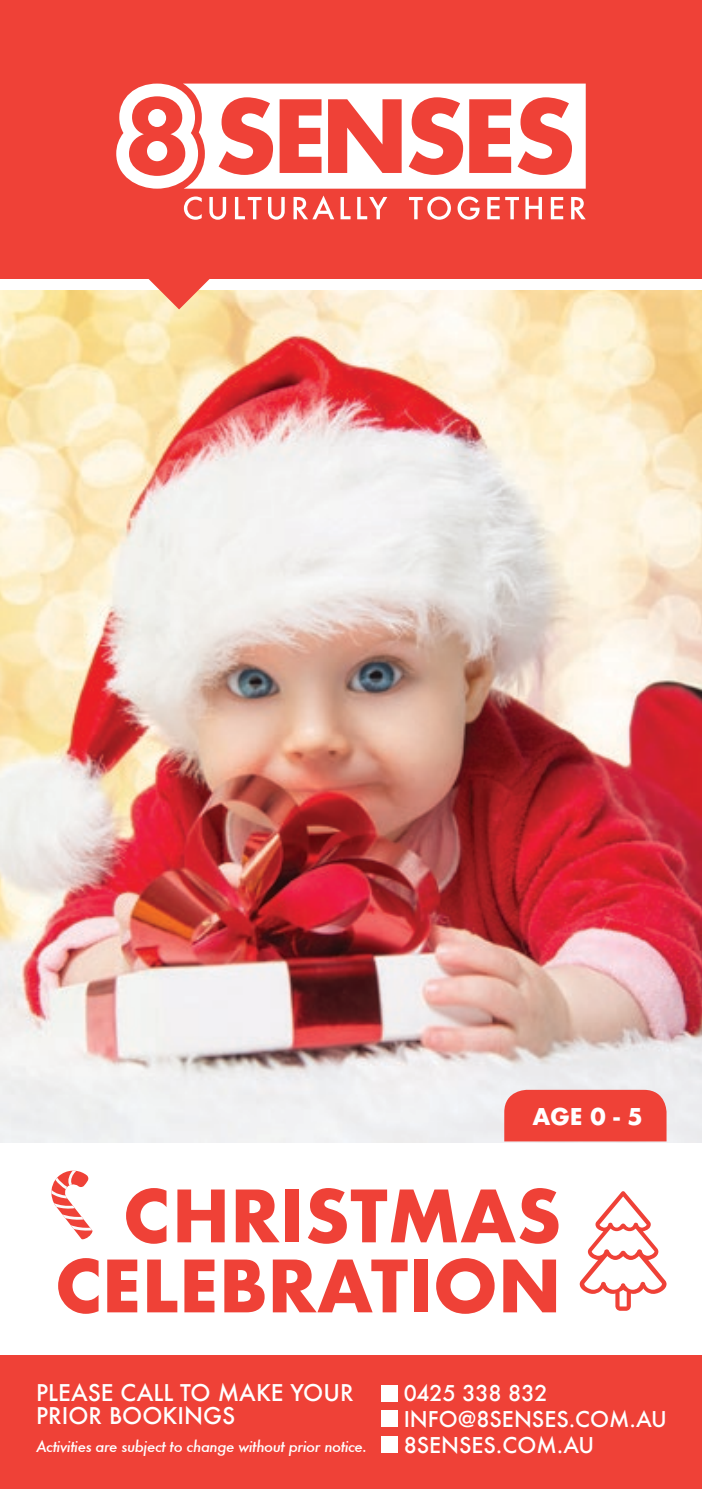
<style>
.page{position:relative;width:702px;height:1489px;background:#fff}
.page>*{position:absolute;margin:0;border:0;box-sizing:border-box;transform-origin:0 0}
.t1{font:700 70px/70px "Futura";color:#ef4137;text-align:right}
.t2{font:500 22.5px/22.5px "Futura";color:#fff}
.t3{font:700 22.5px "Futura";color:#fff}
.t4{font:500 21.25px/25.5px "Futura";color:#fff}
.t5{font:italic 500 15px "Futura";letter-spacing:-.03em;color:#fff}
</style>
<div class="page">
<div style="left:0;top:0;width:702px;height:1488px;background:#ef4137"></div>
<div style="left:0;top:68px;width:702px;height:1286px;background:#fff"></div>
<div style="left:381px;top:1410px;width:17px;height:16px;background:#fff"></div>
<div style="left:381px;top:1435px;width:17px;height:17px;background:#fff"></div>
<div style="left:381px;top:1384px;width:17px;height:17px;background:#fff"></div>
<img style="left:0;top:291px;width:702px;height:851px">
<div style="left:504px;top:1089px;width:162px;height:52px;background:#ef4137"></div>
<svg style="left:51px;top:1170px;width:41px;height:69px"></svg>
<svg style="left:579px;top:1191px;width:87px;height:119px"></svg>
<svg style="left:147px;top:278px;width:64px;height:31px;background:#f5977b"></svg>
<div style="left:0;top:0;width:702px;height:278px;background:#ef4137"></div>
<svg style="left:198px;top:84px;width:387px;height:105px;fill:#fff"></svg>
<svg style="left:116px;top:84px;width:82px;height:105px"></svg>
<svg style="left:184px;top:195px;width:401px;height:25px"></svg>
<h2 class="t3" style="left:532px;top:1100px;width:112px">AGE 0 - 5</h2>
<h1 class="t1" style="left:55px;top:1180px;width:508px">CHRISTMAS<br>CELEBRATION</h1>
<h2 class="t2" style="left:36px;top:1381px;width:319px">PLEASE CALL TO MAKE YOUR<br>PRIOR BOOKINGS</h2>
<h3 class="t4" style="left:403px;top:1380px;width:265px">0425 338 832<br>INFO@8SENSES.COM.AU</h3>
<p class="t5" style="left:36px;top:1435px;width:332px">Activities are subject to change without prior notice.</p>
<h3 class="t4" style="left:403px;top:1431px;width:192px">8SENSES.COM.AU</h3>
</div>
